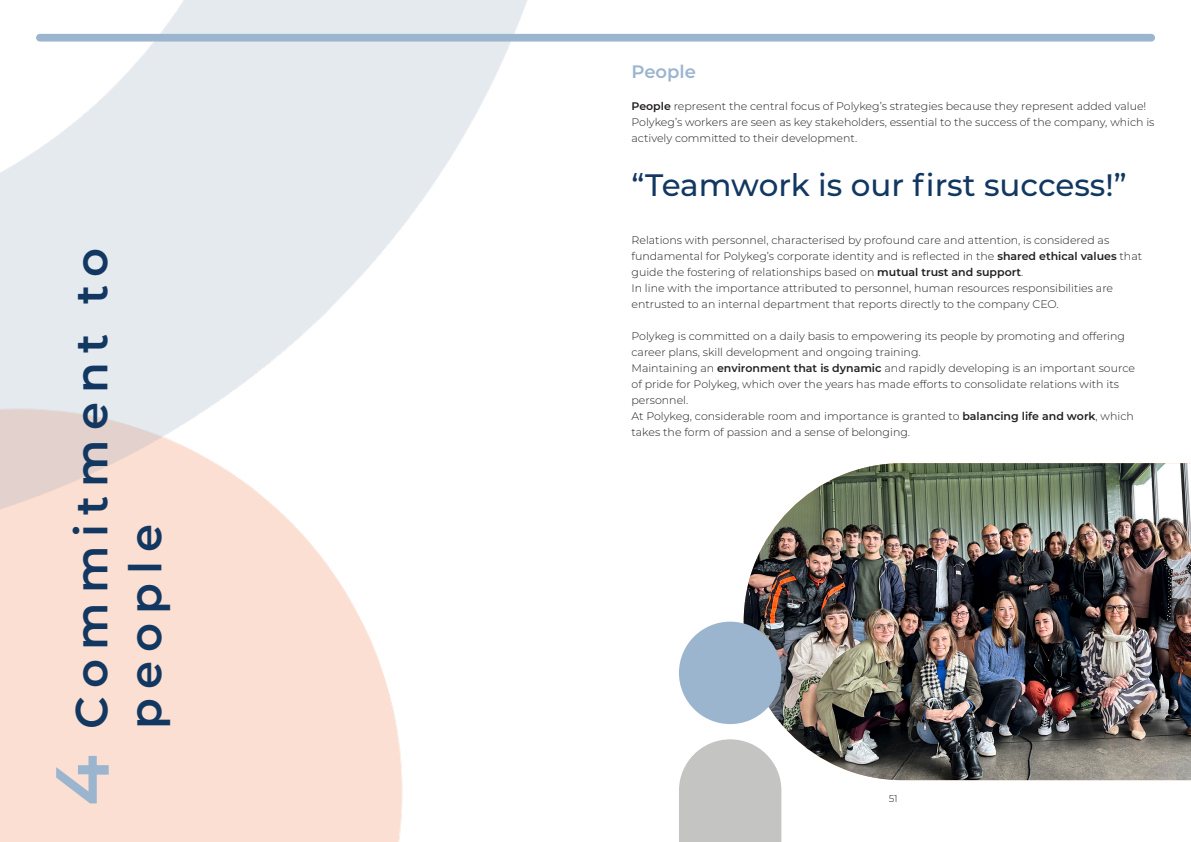
<style>
.page{position:relative;width:1191px;height:842px;background:#fff}
.page>*{position:absolute;margin:0;border:0;box-sizing:border-box;transform-origin:0 0}
.t1{font:600 75px "Montserrat";color:#9bb5cf}
.t2{font:600 45px "Montserrat";letter-spacing:.2em;color:#123862}
.t3{font:500 31px "Montserrat";color:#123862}
.t4{font:600 18px "Montserrat";color:#9bb5cf}
.t5{font:300 11px/16px "Montserrat";color:#231f20}
.t6{font:300 10px "Montserrat";color:#231f20}
.s1{font-weight:600}
</style>
<div class="page">
<div style="left:36px;top:34px;width:1119px;height:8px;background:#9bb5cf;border-radius:4px"></div>
<img style="left:743px;top:463px;width:448px;height:317px">
<div style="left:679px;top:622px;width:102px;height:102px;background:#9bb5cf;border-radius:50%"></div>
<svg style="left:679px;top:739px;width:102px;height:103px"></svg>
<p class="t2" style="left:60px;top:729px;width:482px;rotate:-90deg">Commitment to</p>
<p class="t1" style="left:29px;top:806px;width:52px;rotate:-90deg">4</p>
<p class="t2" style="left:114px;top:729px;width:206px;rotate:-90deg">people</p>
<p class="t4" style="left:631px;top:59px;width:66px">People</p>
<p class="t5" style="left:631px;top:98px;width:516px"><span class="s1">People</span> represent the central focus of Polykeg’s strategies because they represent added value!</p>
<p class="t5" style="left:631px;top:114px;width:524px">Polykeg’s workers are seen as key stakeholders, essential to the success of the company, which is actively committed to their development.</p>
<p class="t3" style="left:631px;top:164px;width:497px">“Teamwork is our first success!”</p>
<p class="t5" style="left:631px;top:232px;width:512px">Relations with personnel, characterised by profound care and attention, is considered as fundamental for Polykeg’s corporate identity and is reflected in the <span class="s1">shared ethical values</span> that guide the fostering of relationships based on <span class="s1">mutual trust and support</span>.</p>
<p class="t5" style="left:631px;top:280px;width:483px">In line with the importance attributed to personnel, human resources responsibilities are entrusted to an internal department that reports directly to the company CEO.</p>
<p class="t5" style="left:631px;top:328px;width:495px">Polykeg is committed on a daily basis to empowering its people by promoting and offering career plans, skill development and ongoing training.</p>
<p class="t5" style="left:631px;top:360px;width:505px">Maintaining an <span class="s1">environment that is dynamic</span> and rapidly developing is an important source of pride for Polykeg, which over the years has made efforts to consolidate relations with its personnel.</p>
<p class="t5" style="left:631px;top:408px;width:504px">At Polykeg, considerable room and importance is granted to <span class="s1">balancing life and work</span>, which takes the form of passion and a sense of belonging.</p>
<p class="t6" style="left:888px;top:792px;width:11px">51</p>
</div>
